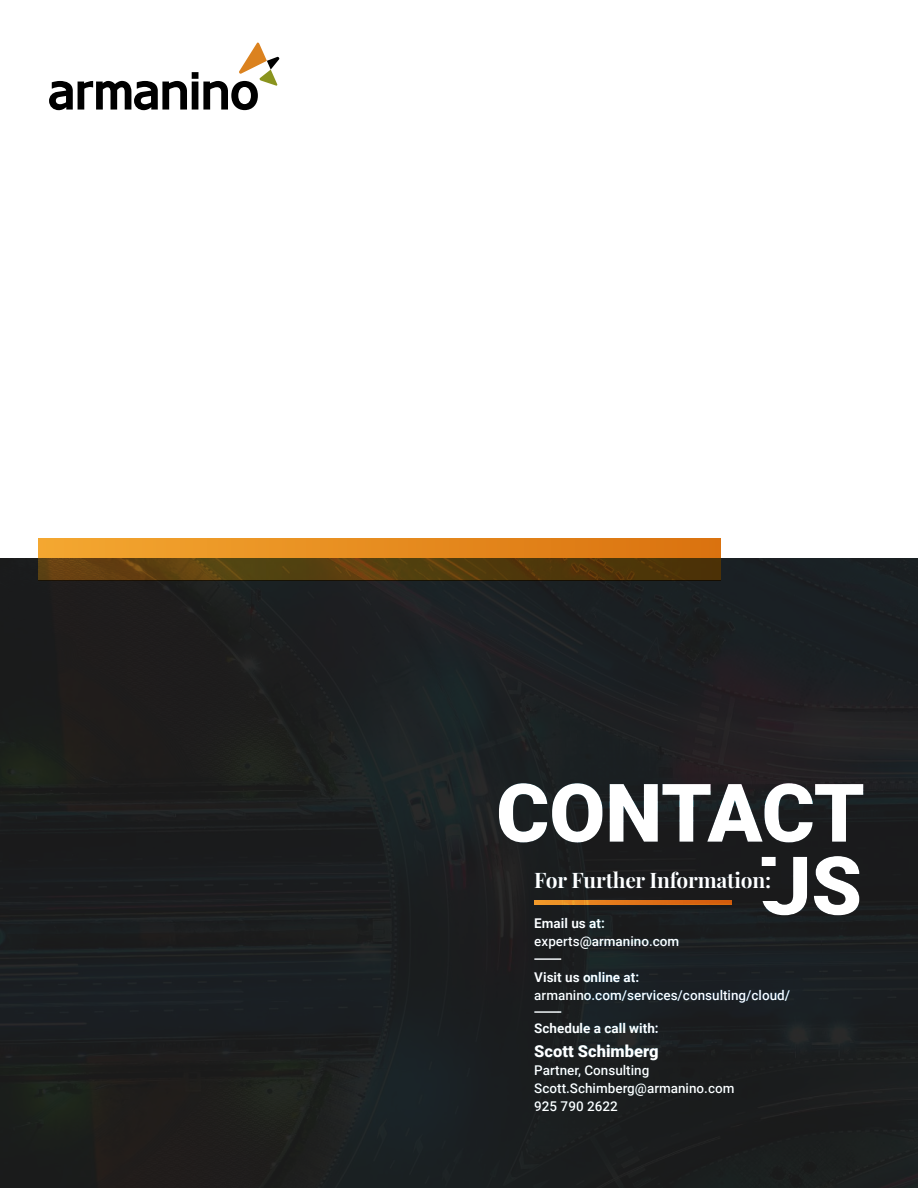
<style>
.page{position:relative;width:918px;height:1188px;background:#fff}
.page>*{position:absolute;margin:0;border:0;box-sizing:border-box;transform-origin:0 0}
.t1{font:900 81px/72.8px "Roboto";letter-spacing:-.01em;color:#fff;text-align:right}
.t2{font:21px "Playfair Display";letter-spacing:-.01em;color:#fff}
.t3{font:900 16.5px "Roboto";color:#fff}
.t4{font:500 13.5px/18px "Roboto";color:#fff}
.t5{font:700 13.5px "Roboto";color:#fff}
</style>
<div class="page">
<svg style="left:38px;top:538px;width:683px;height:1px"></svg>
<div style="left:38px;top:539px;width:683px;height:42px;background:linear-gradient(to right,#f4a831,#da720f)"></div>
<svg style="left:49px;top:42px;width:230px;height:68px"></svg>
<img style="left:0;top:559px;width:918px;height:629px">
<h1 class="t1" style="left:496px;top:774px;width:370px">CONTACT<br>US</h1>
<h2 class="t2" style="left:534px;top:863px;width:238px">For Further Information:</h2>
<p class="t5" style="left:534px;top:914px;width:72px">Email us at:</p>
<p class="t4" style="left:534px;top:932px;width:146px">experts@armanino.com</p>
<p class="t5" style="left:534px;top:968px;width:106px">Visit us online at:</p>
<p class="t4" style="left:534px;top:986px;width:257px">armanino.com/services/consulting/cloud/</p>
<p class="t5" style="left:534px;top:1019px;width:126px">Schedule a call with:</p>
<p class="t3" style="left:534px;top:1040px;width:126px">Scott Schimberg</p>
<p class="t4" style="left:534px;top:1061px;width:202px">Partner, Consulting<br>Scott.Schimberg@armanino.com<br>925 790 2622</p>
</div>
